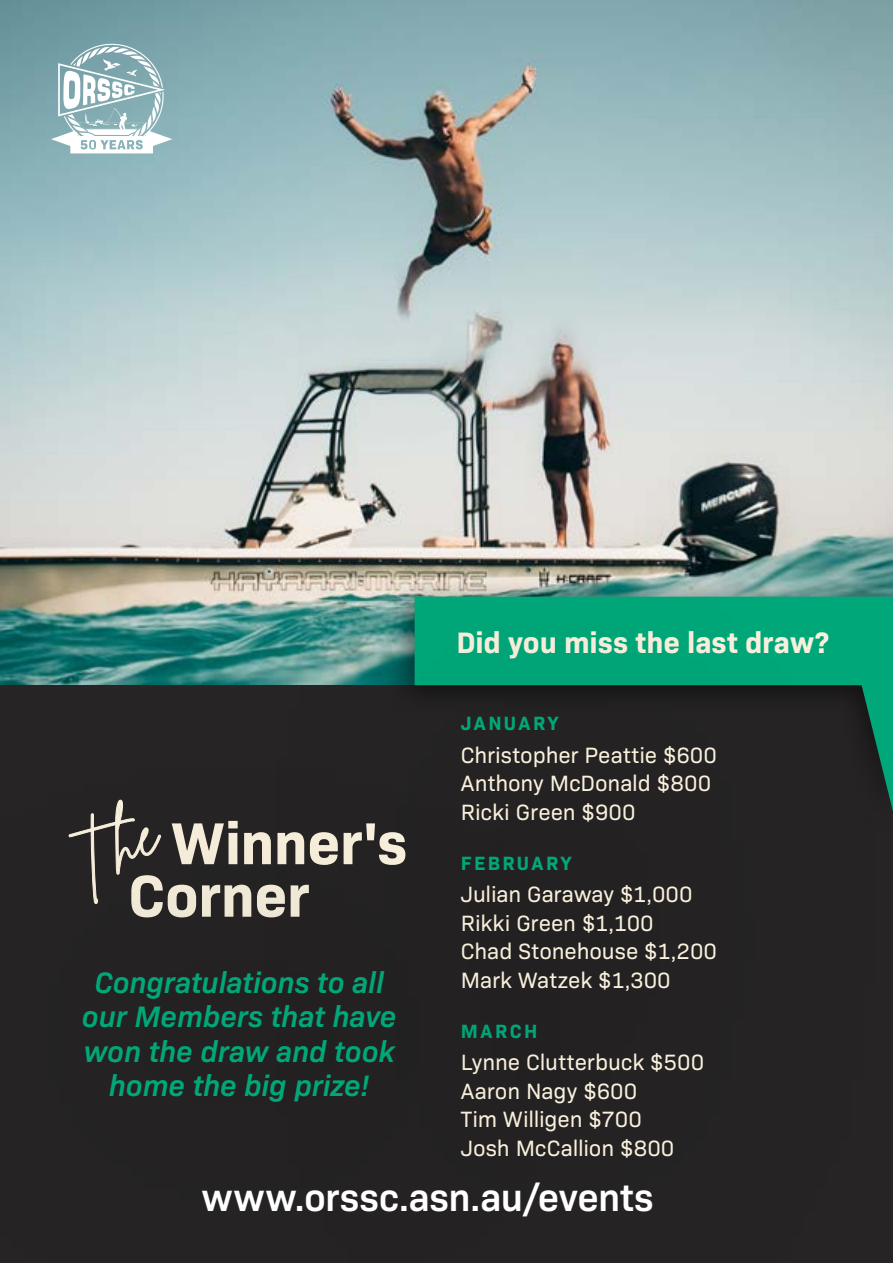
<style>
.page{position:relative;width:893px;height:1263px;background:#fff}
.page>*{position:absolute;margin:0;border:0;box-sizing:border-box;transform-origin:0 0}
.t1{font:700 60px/52.5px "Bio Sans";letter-spacing:-.01em;color:#f9f1de}
.t2{font:40.5px "Bio Sans";letter-spacing:-.005em;color:#fff}
.t3{font:600 39px "Bio Sans";letter-spacing:-.01em;color:#fff}
.t4{font:italic 600 30px/34.5px "Bio Sans";letter-spacing:-.005em;color:#00a879;text-align:center}
.t5{font:700 30px "Bio Sans";letter-spacing:-.005em;color:#f9f1de}
.t6{font:22.5px/28.5px "Bio Sans";letter-spacing:-.005em;color:#f9f1de}
.t7{font:700 19.5px "Bio Sans";letter-spacing:.12em;color:#00a879}
</style>
<div class="page">
<img style="left:0;top:0;width:893px;height:686px">
<div style="left:0;top:686px;width:893px;height:577px;background:#262424"></div>
<div style="left:242px;top:509px;width:651px;height:754px;background:#000;opacity:.7"></div>
<div style="left:0;top:745px;width:600px;height:518px;background:#242222"></div>
<svg style="left:51px;top:44px;width:121px;height:109px"></svg>
<h1 class="t1" style="left:128px;top:812px;width:281px;text-indent:43px">Winner's<br>Corner</h1>
<h3 class="t4" style="left:82px;top:963px;width:316px">Congratulations to all our Members that have won the draw and took home the big prize!</h3>
<h3 class="t5" style="left:456px;top:620px;width:374px">Did you miss the last draw?</h3>
<p class="t7" style="left:461px;top:708px;width:99px">JANUARY</p>
<p class="t6" style="left:461px;top:739px;width:258px">Christopher Peattie $600<br>Anthony McDonald $800<br>Ricki Green $900</p>
<p class="t7" style="left:461px;top:848px;width:112px">FEBRUARY</p>
<p class="t6" style="left:461px;top:878px;width:258px">Julian Garaway $1,000<br>Rikki Green $1,100<br>Chad Stonehouse $1,200<br>Mark Watzek $1,300</p>
<p class="t7" style="left:461px;top:1016px;width:78px">MARCH</p>
<p class="t6" style="left:461px;top:1046px;width:245px">Lynne Clutterbuck $500<br>Aaron Nagy $600<br>Tim Willigen $700<br>Josh McCallion $800</p>
<h3 class="t3" style="left:202px;top:1168px;width:453px">www.orssc.asn.au/events</h3>
<h2 class="t2" style="left:198px;top:1171px;width:33px">w</h2>
<h2 class="t2" style="left:294px;top:1171px;width:377px">. rs c sn.au/events</h2>
</div>
